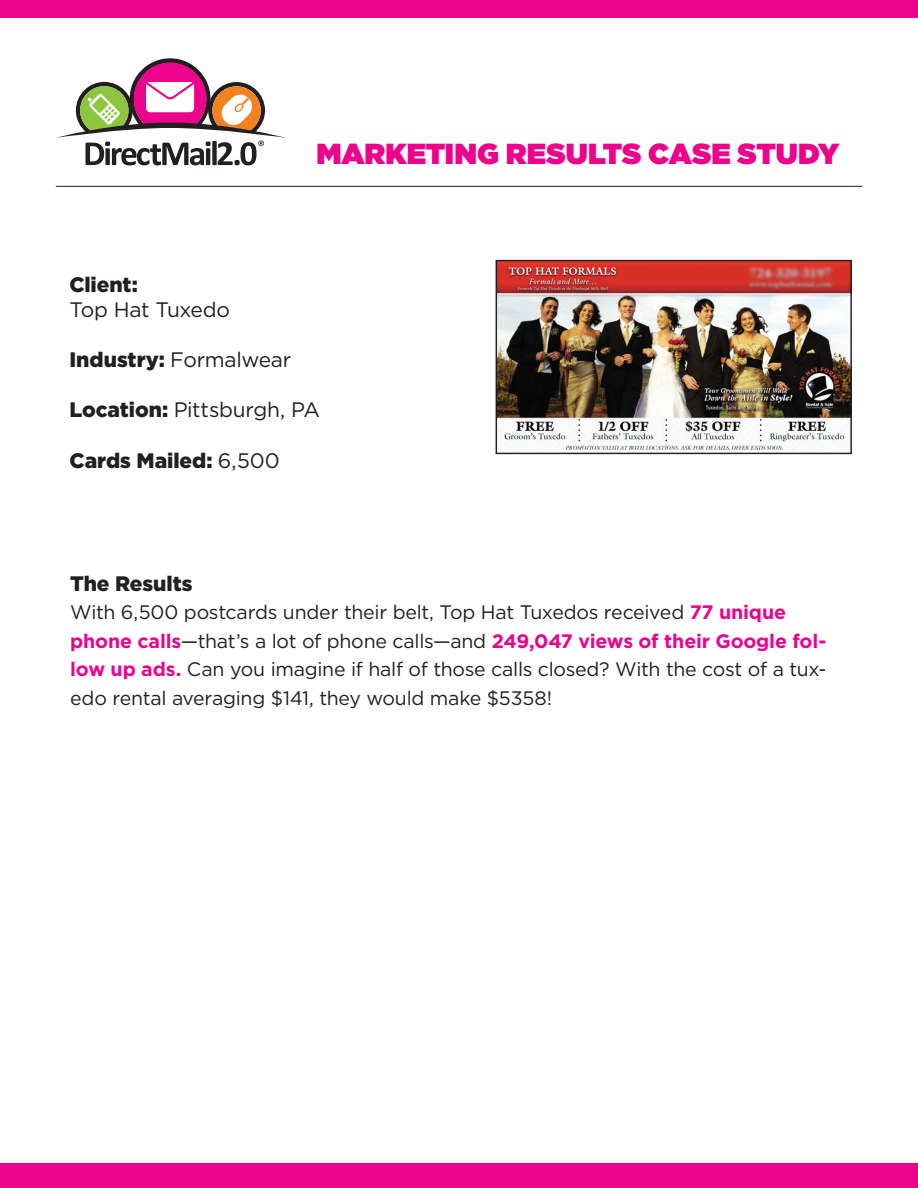
<style>
.page{position:relative;width:918px;height:1188px;background:#fff}
.page>*{position:absolute;margin:0;border:0;box-sizing:border-box;transform-origin:0 0}
.t1{font:900 28.95px "Gotham";color:#ed028c}
.t2{font:21px "Gotham";letter-spacing:-.015em;color:#231f20}
.t3{font:900 21px "Gotham";letter-spacing:-.005em;color:#231f20}
.t4{font:19.5px/28.5px "Gotham";letter-spacing:-.015em;color:#231f20}
.s1{font-weight:900}
.s2{font-weight:400}
.s3{font-weight:700;color:#ed028c}
</style>
<div class="page">
<hr style="left:56px;top:186px;width:806px;height:1px;background:#231f20">
<svg style="left:56px;top:58px;width:230px;height:107px"></svg>
<div style="left:0;top:0;width:918px;height:17px;background:#ed028c"></div>
<div style="left:0;top:1163px;width:918px;height:25px;background:#ed028c"></div>
<img style="left:498px;top:262px;width:352px;height:190px">
<div style="left:496px;top:260px;width:356px;height:194px;border:1px solid #231f20"></div>
<p class="t1" style="left:316px;top:133px;width:524px">MARKETING RESULTS CASE STUDY</p>
<p class="t3" style="left:69px;top:272px;width:70px">Client:</p>
<p class="t2" style="left:69px;top:298px;width:162px">Top Hat Tuxedo</p>
<p class="t2" style="left:69px;top:348px;width:223px"><span class="s1">Industry:</span> Formalwear</p>
<p class="t2" style="left:69px;top:398px;width:252px"><span class="s1">Location:</span> Pittsburgh, PA</p>
<p class="t3" style="left:69px;top:448px;width:212px">Cards Mailed: <span class="s2">6,500</span></p>
<p class="t3" style="left:70px;top:571px;width:124px">The Results</p>
<p class="t4" style="left:70px;top:598px;width:758px">With 6,500 postcards under their belt, Top Hat Tuxedos received <span class="s3">77 unique phone calls</span>—that’s a lot of phone calls—and <span class="s3">249,047 views of their Google fol&shy;low up ads.</span> Can you imagine if half of those calls closed? With the cost of a tux&shy;edo rental averaging $141, they would make $5358!</p>
</div>
